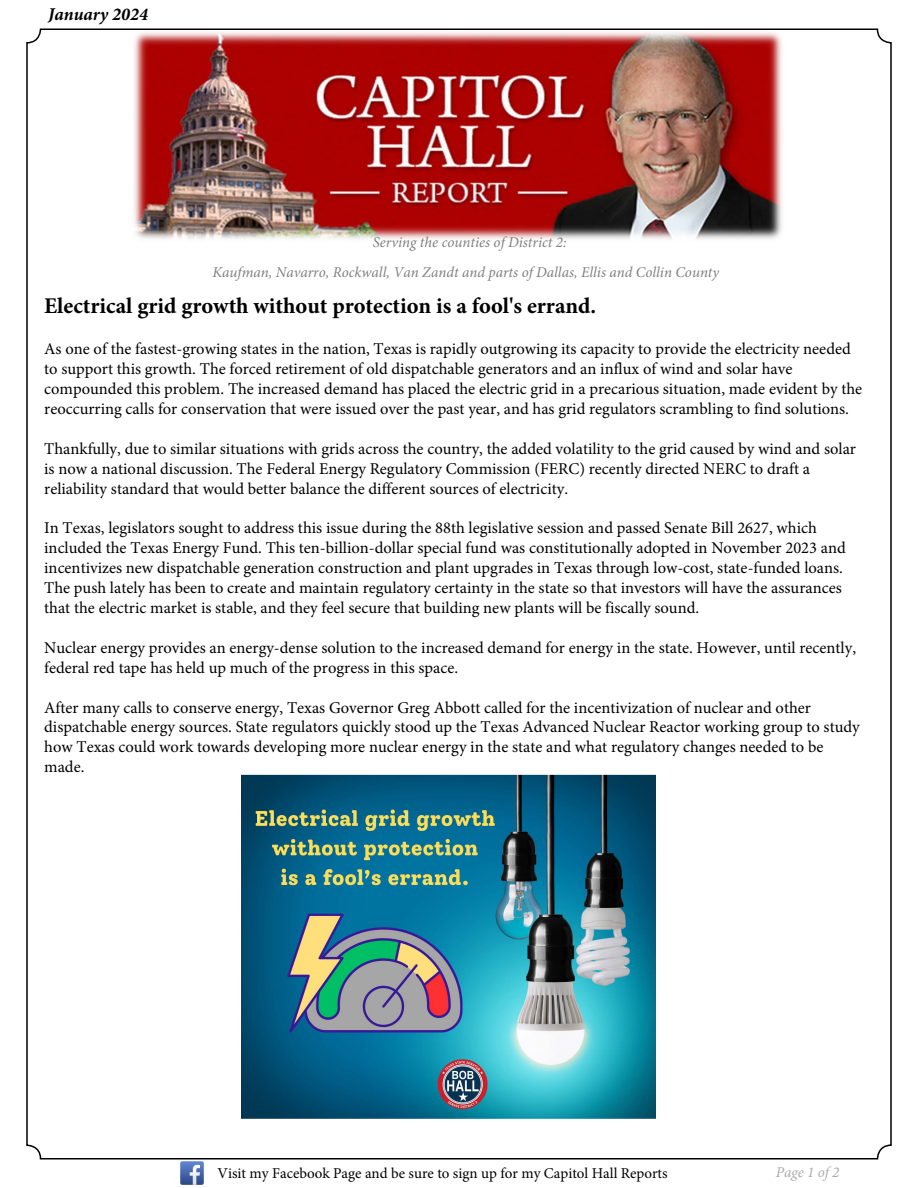
<style>
.page{position:relative;width:918px;height:1188px;background:#fff}
.page>*{position:absolute;margin:0;border:0;box-sizing:border-box;transform-origin:0 0}
.t1{font:700 22.5px "Minion Pro";color:#000}
.t2{font:italic 700 18px "Minion Pro";color:#000}
.t3{font:16.5px/20px "Minion Pro";color:#000}
.t4{font:italic 15px/29.7px "Minion Pro";color:#808080;text-align:center}
.t5{font:15px "Minion Pro";color:#000}
.t6{font:italic 15px "Minion Pro";color:#aaa}
</style>
<div class="page">
<img style="left:131px;top:28px;width:654px;height:211px">
<img style="left:180px;top:1161px;width:24px;height:24px">
<img style="left:242px;top:774px;width:414px;height:345px">
<p class="t2" style="left:48px;top:1px;width:101px">January 2024</p>
<p class="t4" style="left:212px;top:227px;width:508px">Serving the counties of District 2:<br>Kaufman, Navarro, Rockwall, Van Zandt and parts of Dallas, Ellis and Collin County</p>
<h1 class="t1" style="left:44px;top:290px;width:554px">Electrical grid growth without protection is a fool's errand.</h1>
<p class="t3" style="left:44px;top:339px;width:820px">As one of the fastest-growing states in the nation, Texas is rapidly outgrowing its capacity to provide the electricity needed to support this growth. The forced retirement of old dispatchable generators and an influx of wind and solar have compounded this problem. The increased demand has placed the electric grid in a precarious situation, made evident by the reoccurring calls for conservation that were issued over the past year, and has grid regulators scrambling to find solutions.</p>
<p class="t3" style="left:44px;top:439px;width:813px">Thankfully, due to similar situations with grids across the country, the added volatility to the grid caused by wind and solar is now a national discussion. The Federal Energy Regulatory Commission (FERC) recently directed NERC to draft a reliability standard that would better balance the different sources of electricity.</p>
<p class="t3" style="left:44px;top:518px;width:803px">In Texas, legislators sought to address this issue during the 88th legislative session and passed Senate Bill 2627, which included the Texas Energy Fund. This ten-billion-dollar special fund was constitutionally adopted in November 2023 and incentivizes new dispatchable generation construction and plant upgrades in Texas through low-cost, state-funded loans.<br>The push lately has been to create and maintain regulatory certainty in the state so that investors will have the assurances that the electric market is stable, and they feel secure that building new plants will be fiscally sound.</p>
<p class="t3" style="left:44px;top:638px;width:813px">Nuclear energy provides an energy-dense solution to the increased demand for energy in the state. However, until recently, federal red tape has held up much of the progress in this space.</p>
<p class="t3" style="left:44px;top:697px;width:817px">After many calls to conserve energy, Texas Governor Greg Abbott called for the incentivization of nuclear and other dispatchable energy sources. State regulators quickly stood up the Texas Advanced Nuclear Reactor working group to study how Texas could work towards developing more nuclear energy in the state and what regulatory changes needed to be made.</p>
<p class="t5" style="left:218px;top:1163px;width:452px">Visit my Facebook Page and be sure to sign up for my Capitol Hall Reports</p>
<p class="t6" style="left:776px;top:1163px;width:65px">Page 1 of 2</p>
</div>
